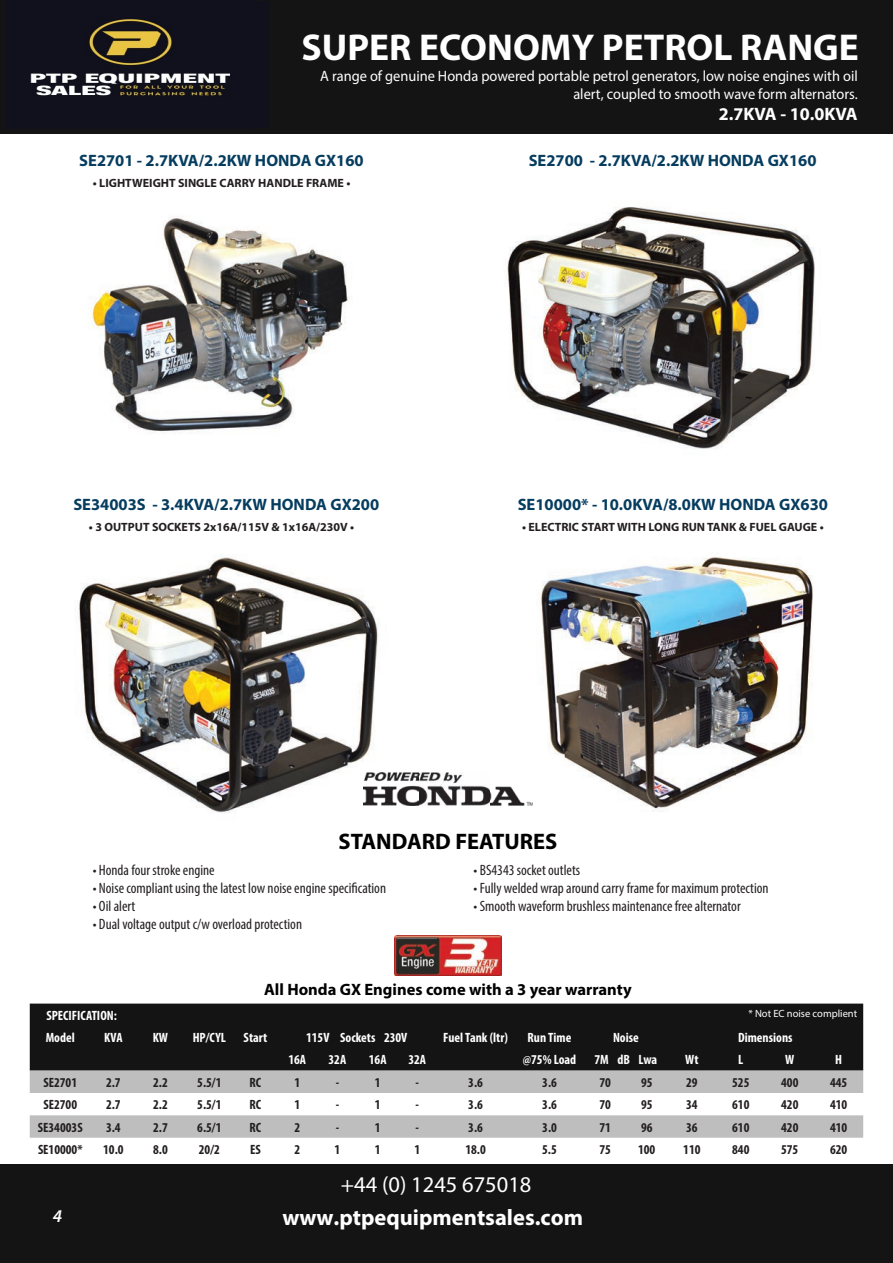
<style>
.page{position:relative;width:893px;height:1263px;background:#fff}
.page>*{position:absolute;margin:0;border:0;box-sizing:border-box;transform-origin:0 0}
.t1{font:700 37.5px "Myriad Pro";color:#fff}
.t2{font:700 22.5px "Myriad Pro";color:#fff}
.t3{font:22.5px "Myriad Pro";color:#fff}
.t4{font:700 22.5px "Myriad Pro";color:#000}
.t5{font:700 18px "Myriad Pro";color:#fff}
.t6{font:italic 600 18px "Myriad Pro";color:#fff}
.t7{font:700 16.5px "Myriad Pro";color:#063d5f}
.t8{font:700 16.5px "Myriad Pro";color:#000}
.t9{font:condensed 15px "Myriad Pro";color:#231f20}
.t10{font:15px/18px "Myriad Pro";color:#fff;text-align:right;scale:.96 1}
.t11{font:700 condensed 13.5px "Myriad Pro";color:#231f20}
.t12{font:700 condensed 13.5px "Myriad Pro";color:#fff}
.t13{font:700 12px "Myriad Pro";color:#231f20}
.t14{font:10.5px "Myriad Pro";color:#fff}
</style>
<div class="page">
<img style="left:538px;top:556px;width:275px;height:256px">
<img style="left:79px;top:556px;width:339px;height:257px">
<img style="left:507px;top:207px;width:308px;height:242px">
<img style="left:90px;top:217px;width:258px;height:217px">
<div style="left:0;top:0;width:893px;height:133px;background:#141414"></div>
<div style="left:0;top:1164px;width:893px;height:99px;background:#141414"></div>
<img style="left:394px;top:935px;width:108px;height:40px">
<div style="left:30px;top:1003px;width:833px;height:68px;background:#141414"></div>
<svg style="left:30px;top:1071px;width:833px;height:67px;fill:#bebebe"></svg>
<img style="left:363px;top:773px;width:170px;height:33px">
<img style="left:30px;top:19px;width:201px;height:81px">
<h1 class="t1" style="left:302px;top:23px;width:559px">SUPER ECONOMY PETROL RANGE</h1>
<p class="t10" style="left:320px;top:67px;width:561px">A range of genuine Honda powered portable petrol generators, low noise engines with oil alert, coupled to smooth wave form alternators.</p>
<p class="t5" style="left:719px;top:103px;width:141px">2.7KVA - 10.0KVA</p>
<p class="t7" style="left:79px;top:149px;width:286px">SE2701 - 2.7KVA/2.2KW HONDA GX160</p>
<p class="t7" style="left:529px;top:149px;width:289px">SE2700 - 2.7KVA/2.2KW HONDA GX160</p>
<p class="t13" style="left:93px;top:176px;width:259px">• LIGHTWEIGHT SINGLE CARRY HANDLE FRAME •</p>
<p class="t7" style="left:73px;top:494px;width:307px">SE34003S - 3.4KVA/2.7KW HONDA GX200</p>
<p class="t7" style="left:518px;top:494px;width:312px">SE10000* - 10.0KVA/8.0KW HONDA GX630</p>
<p class="t13" style="left:89px;top:520px;width:267px">• 3 OUTPUT SOCKETS 2x16A/115V &amp; 1x16A/230V •</p>
<p class="t13" style="left:522px;top:520px;width:303px">• ELECTRIC START WITH LONG RUN TANK &amp; FUEL GAUGE •</p>
<h2 class="t4" style="left:339px;top:827px;width:220px">STANDARD FEATURES</h2>
<p class="t9" style="left:93px;top:861px;width:123px">• Honda four stroke engine</p>
<p class="t9" style="left:93px;top:879px;width:295px">• Noise compliant using the latest low noise engine specification</p>
<p class="t9" style="left:93px;top:897px;width:44px">• Oil alert</p>
<p class="t9" style="left:93px;top:915px;width:211px">• Dual voltage output c/w overload protection</p>
<p class="t9" style="left:474px;top:861px;width:108px">• BS4343 socket outlets</p>
<p class="t9" style="left:474px;top:879px;width:297px">• Fully welded wrap around carry frame for maximum protection</p>
<p class="t9" style="left:474px;top:897px;width:269px">• Smooth waveform brushless maintenance free alternator</p>
<p class="t8" style="left:264px;top:979px;width:369px">All Honda GX Engines come with a 3 year warranty</p>
<p class="t12" style="left:46px;top:1007px;width:72px">SPECIFICATION:</p>
<p class="t14" style="left:748px;top:1007px;width:110px">* Not EC noise complient</p>
<p class="t12" style="left:46px;top:1029px;width:31px">Model</p>
<p class="t12" style="left:104px;top:1029px;width:20px">KVA</p>
<p class="t12" style="left:153px;top:1029px;width:17px">KW</p>
<p class="t12" style="left:193px;top:1029px;width:35px">HP/CYL</p>
<p class="t12" style="left:244px;top:1029px;width:25px">Start</p>
<p class="t12" style="left:306px;top:1029px;width:103px">115V Sockets 230V</p>
<p class="t12" style="left:443px;top:1029px;width:66px">Fuel Tank (ltr)</p>
<p class="t12" style="left:528px;top:1029px;width:45px">Run Time</p>
<p class="t12" style="left:613px;top:1029px;width:27px">Noise</p>
<p class="t12" style="left:738px;top:1029px;width:56px">Dimensions</p>
<p class="t12" style="left:288px;top:1051px;width:19px">16A</p>
<p class="t12" style="left:594px;top:1051px;width:64px">7M dB Lwa</p>
<p class="t12" style="left:329px;top:1051px;width:19px">32A</p>
<p class="t12" style="left:369px;top:1051px;width:19px">16A</p>
<p class="t12" style="left:408px;top:1051px;width:19px">32A</p>
<p class="t12" style="left:523px;top:1051px;width:55px">@75% Load</p>
<p class="t12" style="left:685px;top:1051px;width:15px">Wt</p>
<p class="t12" style="left:738px;top:1051px;width:7px">L</p>
<p class="t12" style="left:785px;top:1051px;width:11px">W</p>
<p class="t12" style="left:835px;top:1051px;width:8px">H</p>
<p class="t11" style="left:197px;top:1074px;width:26px">5.5/1</p>
<p class="t11" style="left:250px;top:1074px;width:13px">RC</p>
<p class="t11" style="left:294px;top:1074px;width:7px">1</p>
<p class="t11" style="left:542px;top:1074px;width:16px">3.6</p>
<p class="t11" style="left:43px;top:1074px;width:35px">SE2701</p>
<p class="t11" style="left:686px;top:1074px;width:13px">29</p>
<p class="t11" style="left:106px;top:1074px;width:16px">2.7</p>
<p class="t11" style="left:153px;top:1074px;width:16px">2.2</p>
<p class="t11" style="left:732px;top:1074px;width:19px">525</p>
<p class="t11" style="left:781px;top:1074px;width:19px">400</p>
<p class="t11" style="left:830px;top:1074px;width:19px">445</p>
<p class="t11" style="left:336px;top:1074px;width:5px">-</p>
<p class="t11" style="left:375px;top:1074px;width:7px">1</p>
<p class="t11" style="left:416px;top:1074px;width:5px">-</p>
<p class="t11" style="left:468px;top:1074px;width:16px">3.6</p>
<p class="t11" style="left:599px;top:1074px;width:13px">70</p>
<p class="t11" style="left:641px;top:1074px;width:13px">95</p>
<p class="t11" style="left:197px;top:1096px;width:26px">5.5/1</p>
<p class="t11" style="left:250px;top:1096px;width:13px">RC</p>
<p class="t11" style="left:294px;top:1096px;width:7px">1</p>
<p class="t11" style="left:542px;top:1096px;width:16px">3.6</p>
<p class="t11" style="left:43px;top:1096px;width:35px">SE2700</p>
<p class="t11" style="left:686px;top:1096px;width:13px">34</p>
<p class="t11" style="left:106px;top:1096px;width:16px">2.7</p>
<p class="t11" style="left:153px;top:1096px;width:16px">2.2</p>
<p class="t11" style="left:732px;top:1096px;width:19px">610</p>
<p class="t11" style="left:781px;top:1096px;width:19px">420</p>
<p class="t11" style="left:830px;top:1096px;width:19px">410</p>
<p class="t11" style="left:336px;top:1096px;width:5px">-</p>
<p class="t11" style="left:375px;top:1096px;width:7px">1</p>
<p class="t11" style="left:416px;top:1096px;width:5px">-</p>
<p class="t11" style="left:468px;top:1096px;width:16px">3.6</p>
<p class="t11" style="left:599px;top:1096px;width:13px">70</p>
<p class="t11" style="left:641px;top:1096px;width:13px">95</p>
<p class="t11" style="left:197px;top:1118px;width:26px">6.5/1</p>
<p class="t11" style="left:250px;top:1118px;width:13px">RC</p>
<p class="t11" style="left:294px;top:1118px;width:7px">2</p>
<p class="t11" style="left:542px;top:1118px;width:16px">3.0</p>
<p class="t11" style="left:38px;top:1118px;width:46px">SE34003S</p>
<p class="t11" style="left:686px;top:1118px;width:13px">36</p>
<p class="t11" style="left:106px;top:1118px;width:16px">3.4</p>
<p class="t11" style="left:153px;top:1118px;width:16px">2.7</p>
<p class="t11" style="left:732px;top:1118px;width:19px">610</p>
<p class="t11" style="left:781px;top:1118px;width:19px">420</p>
<p class="t11" style="left:830px;top:1118px;width:19px">410</p>
<p class="t11" style="left:336px;top:1118px;width:5px">-</p>
<p class="t11" style="left:375px;top:1118px;width:7px">1</p>
<p class="t11" style="left:416px;top:1118px;width:5px">-</p>
<p class="t11" style="left:468px;top:1118px;width:16px">3.6</p>
<p class="t11" style="left:599px;top:1118px;width:13px">71</p>
<p class="t11" style="left:641px;top:1118px;width:13px">96</p>
<p class="t11" style="left:38px;top:1141px;width:46px">SE10000*</p>
<p class="t11" style="left:683px;top:1141px;width:19px">110</p>
<p class="t11" style="left:199px;top:1141px;width:23px">20/2</p>
<p class="t11" style="left:250px;top:1141px;width:12px">ES</p>
<p class="t11" style="left:294px;top:1141px;width:7px">2</p>
<p class="t11" style="left:542px;top:1141px;width:16px">5.5</p>
<p class="t11" style="left:103px;top:1141px;width:22px">10.0</p>
<p class="t11" style="left:153px;top:1141px;width:16px">8.0</p>
<p class="t11" style="left:732px;top:1141px;width:19px">840</p>
<p class="t11" style="left:781px;top:1141px;width:19px">575</p>
<p class="t11" style="left:830px;top:1141px;width:19px">620</p>
<p class="t11" style="left:335px;top:1141px;width:7px">1</p>
<p class="t11" style="left:375px;top:1141px;width:7px">1</p>
<p class="t11" style="left:414px;top:1141px;width:7px">1</p>
<p class="t11" style="left:465px;top:1141px;width:22px">18.0</p>
<p class="t11" style="left:599px;top:1141px;width:13px">75</p>
<p class="t11" style="left:638px;top:1141px;width:19px">100</p>
<p class="t6" style="left:53px;top:1205px;width:11px">4</p>
<h2 class="t3" style="left:341px;top:1171px;width:192px">+44 (0) 1245 675018</h2>
<h2 class="t2" style="left:282px;top:1202px;width:302px">www.ptpequipmentsales.com</h2>
</div>
